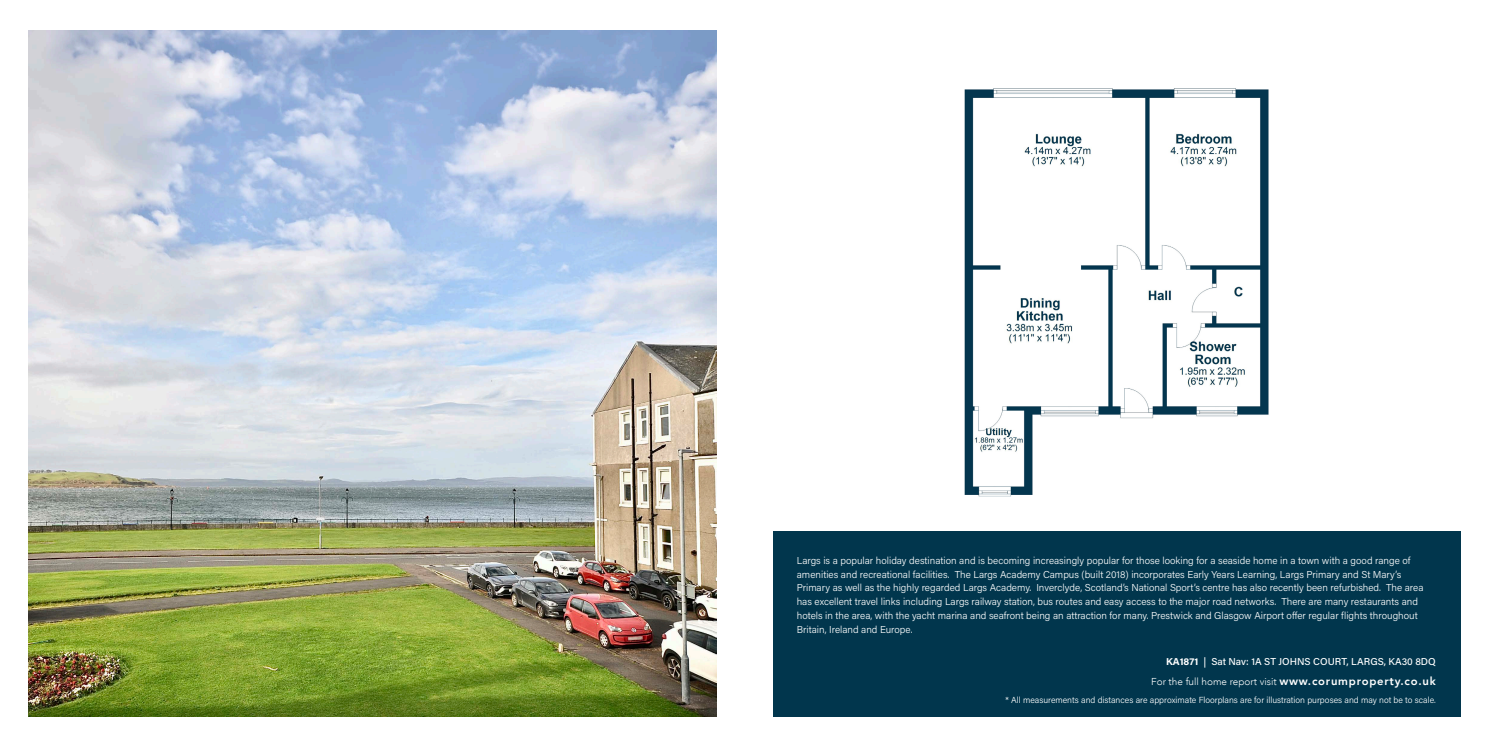
<style>
.page{position:relative;width:1489px;height:745px;background:#fff}
.page>*{position:absolute;margin:0;border:0;box-sizing:border-box;transform-origin:0 0}
.t1{font:300 10px/13.8px "Acumin Pro";color:#fff}
.t2{font:300 10px "Avenir";color:#fff}
.t3{font:500 10px "Acumin Pro";color:#fff}
.t4{font:300 8.75px "Acumin Pro";color:#fff}
.s1{font-weight:700}
.s2{font-weight:800;font-size:11.25px}
</style>
<div class="page">
<img style="left:28px;top:31px;width:688px;height:685px">
<img style="left:964px;top:88px;width:305px;height:409px">
<div style="left:772px;top:531px;width:688px;height:185px;background:#01364d"></div>
<p class="t1" style="left:796px;top:552px;width:628px">Largs is a popular holiday destination and is becoming increasingly popular for those looking for a seaside home in a town with a good range of amenities and recreational facilities. The Largs Academy Campus (built 2018) incorporates Early Years Learning, Largs Primary and St Mary’s Primary as well as the highly regarded Largs Academy. Inverclyde, Scotland’s National Sport’s centre has also recently been refurbished. The area has excellent travel links including Largs railway station, bus routes and easy access to the major road networks. There are many restaurants and hotels in the area, with the yacht marina and seafront being an attraction for many. Prestwick and Glasgow Airport offer regular flights throughout Britain, Ireland and Europe.</p>
<p class="t3" style="left:1165px;top:654px;width:271px"><span class="s1">KA1871</span> | Sat Nav: 1A ST JOHNS COURT, LARGS, KA30 8DQ</p>
<p class="t2" style="left:1151px;top:675px;width:286px">For the full home report visit <span class="s2">www.corumproperty.co.uk</span></p>
<p class="t4" style="left:1005px;top:693px;width:431px">* All measurements and distances are approximate Floorplans are for illustration purposes and may not be to scale.</p>
</div>
